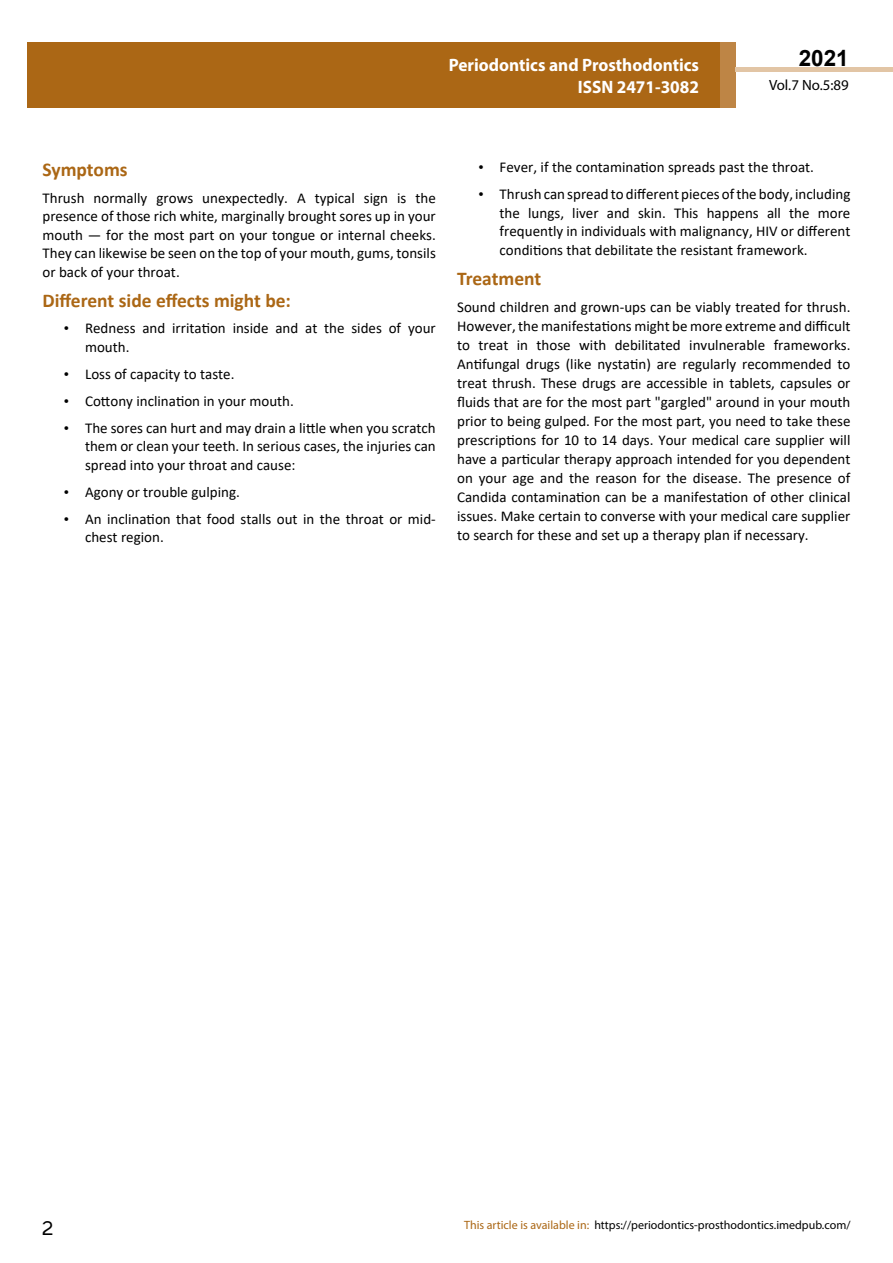
<style>
.page{position:relative;width:893px;height:1263px;background:#fff}
.page>*{position:absolute;margin:0;border:0;box-sizing:border-box;transform-origin:0 0}
.t1{font:25.5px "Tunga";color:#000}
.t2{font:700 22.5px "Arial";color:#000}
.t3{font:700 19.5px "Calibri";color:#ab6715}
.t4{font:700 18px/21.6px "Myriad Pro";color:#fff;text-align:right;scale:.96 1}
.t5{font:15px/19px "Calibri";color:#000;text-align:justify}
.t6{font:14.85px "Myriad Pro";color:#000}
.t7{font:12px "Myriad Pro";color:#000}
.s1{font-family:"Times New Roman"}
.s2{color:#ab6715}
</style>
<div class="page">
<div style="left:27px;top:42px;width:694px;height:66px;background:#ab6715"></div>
<div style="left:720px;top:42px;width:16px;height:66px;background:#be8545"></div>
<hr style="left:736px;top:68px;width:157px;height:4px;background:#e2c5a5">
<p class="t4" style="left:449px;top:54px;width:262px">Periodontics and Prosthodontics<br>ISSN 2471-3082</p>
<h2 class="t2" style="left:799px;top:42px;width:52px">2021</h2>
<p class="t6" style="left:769px;top:76px;width:81px">Vol.7 No.5:89</p>
<h3 class="t3" style="left:43px;top:156px;width:87px">Symptoms</h3>
<p class="t5" style="left:43px;top:188px;width:395px;line-height:18.5px">Thrush normally grows unexpectedly. A typical sign is the presence of those rich white, marginally brought sores up in your mouth — for the most part on your tongue or internal cheeks.<br>They can likewise be seen on the top of your mouth, gums, tonsils or back of your throat.</p>
<h3 class="t3" style="left:43px;top:286px;width:250px">Different side effects might be:</h3>
<p class="t5" style="left:85px;top:319px;width:352px;line-height:18.5px;text-indent:-21px"><span class="s1">•</span> Redness and irritation inside and at the sides of your mouth.</p>
<p class="t5" style="left:64px;top:364px;width:172px"><span class="s1">•</span> Loss of capacity to taste.</p>
<p class="t5" style="left:64px;top:391px;width:232px"><span class="s1">•</span> Cottony inclination in your mouth.</p>
<p class="t5" style="left:85px;top:418px;width:352px;line-height:18.5px;text-indent:-21px"><span class="s1">•</span> The sores can hurt and may drain a little when you scratch them or clean your teeth. In serious cases, the injuries can spread into your throat and cause:</p>
<p class="t5" style="left:64px;top:482px;width:178px"><span class="s1">•</span> Agony or trouble gulping.</p>
<p class="t5" style="left:85px;top:509px;width:352px;line-height:18.5px;text-indent:-21px"><span class="s1">•</span> An inclination that food stalls out in the throat or mid&shy;chest region.</p>
<p class="t5" style="left:478px;top:158px;width:337px"><span class="s1">•</span> Fever, if the contamination spreads past the throat.</p>
<p class="t5" style="left:500px;top:185px;width:352px;line-height:18.5px;text-indent:-21px"><span class="s1">•</span> Thrush can spread to different pieces of the body, including the lungs, liver and skin. This happens all the more frequently in individuals with malignancy, HIV or different conditions that debilitate the resistant framework.</p>
<h3 class="t3" style="left:457px;top:264px;width:86px">Treatment</h3>
<p class="t5" style="left:457px;top:297px;width:395px">Sound children and grown-ups can be viably treated for thrush.<br>However, the manifestations might be more extreme and difficult to treat in those with debilitated invulnerable frameworks.<br>Antifungal drugs (like nystatin) are regularly recommended to treat thrush. These drugs are accessible in tablets, capsules or fluids that are for the most part "gargled" around in your mouth prior to being gulped. For the most part, you need to take these prescriptions for 10 to 14 days. Your medical care supplier will have a particular therapy approach intended for you dependent on your age and the reason for the disease. The presence of Candida contamination can be a manifestation of other clinical issues. Make certain to converse with your medical care supplier to search for these and set up a therapy plan if necessary.</p>
<h1 class="t1" style="left:42px;top:1211px;width:13px">2</h1>
<p class="t7" style="left:464px;top:1218px;width:388px"><span class="s2">This article is available in:</span> https://periodontics-prosthodontics.imedpub.com/</p>
</div>
